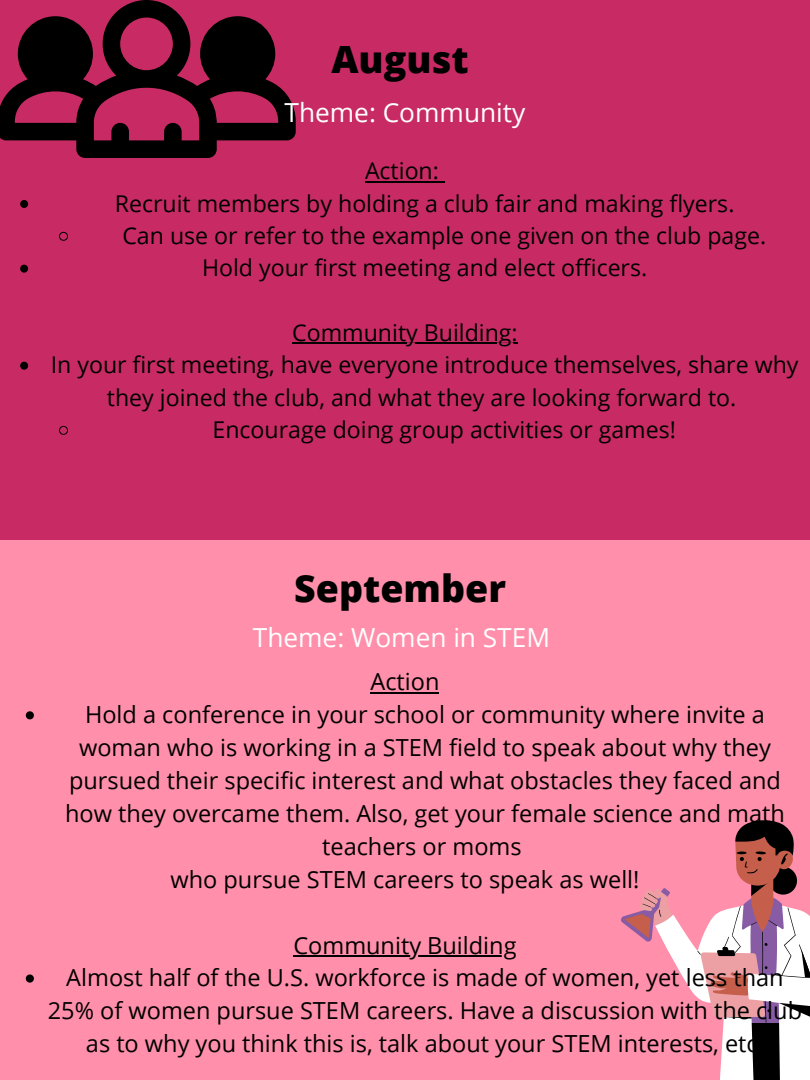
<style>
.page{position:relative;width:810px;height:1080px;background:#c82b64}
.page>*{position:absolute;margin:0;border:0;box-sizing:border-box;transform-origin:0 0}
.t1{font:800 37.5px "Open Sans";color:#000}
.t2{font:26.25px "Open Sans";color:#fff}
.t3{font:23.5px/32.9px "Open Sans";color:#000;text-align:center}
.t4{font:23.12px/32.4px "Open Sans";color:#000;text-align:center}
</style>
<div class="page">
<div style="left:0;top:540px;width:810px;height:540px;background:#ff8faa"></div>
<svg style="left:621px;top:820px;width:189px;height:260px"></svg>
<svg style="left:0;top:0;width:296px;height:158px"></svg>
<svg style="left:20px;top:200px;width:8px;height:8px"></svg>
<svg style="left:59px;top:232px;width:9px;height:9px"></svg>
<svg style="left:20px;top:265px;width:8px;height:8px"></svg>
<svg style="left:20px;top:362px;width:8px;height:8px"></svg>
<svg style="left:59px;top:426px;width:9px;height:9px"></svg>
<hr style="left:365px;top:181px;width:74px;height:2px;background:#000">
<svg style="left:439px;top:181px;width:6px;height:2px"></svg>
<hr style="left:292px;top:342px;width:226px;height:2px;background:#000">
<svg style="left:26px;top:711px;width:8px;height:8px"></svg>
<svg style="left:26px;top:975px;width:8px;height:8px"></svg>
<hr style="left:371px;top:692px;width:68px;height:2px;background:#000">
<hr style="left:293px;top:955px;width:224px;height:2px;background:#000">
<p class="t1" style="left:331px;top:33px;width:139px">August</p>
<p class="t2" style="left:285px;top:94px;width:242px">Theme: Community</p>
<p class="t4" style="left:365px;top:154px;width:75px">Action:</p>
<p class="t4" style="left:115px;top:187px;width:621px">Recruit members by holding a club fair and making flyers.</p>
<p class="t4" style="left:122px;top:219px;width:645px">Can use or refer to the example one given on the club page.</p>
<p class="t4" style="left:202px;top:251px;width:447px">Hold your first meeting and elect officers.</p>
<p class="t4" style="left:292px;top:316px;width:227px">Community Building:</p>
<p class="t4" style="left:51px;top:348px;width:749px">In your first meeting, have everyone introduce themselves, share why they joined the club, and what they are looking forward to.</p>
<p class="t4" style="left:213px;top:413px;width:465px">Encourage doing group activities or games!</p>
<p class="t1" style="left:294px;top:561px;width:213px">September</p>
<p class="t2" style="left:253px;top:619px;width:299px">Theme: Women in STEM</p>
<p class="t3" style="left:371px;top:665px;width:70px">Action</p>
<p class="t3" style="left:65px;top:698px;width:721px">Hold a conference in your school or community where invite a woman who is working in a STEM field to speak about why they pursued their specific interest and what obstacles they faced and how they overcame them. Also, get your female science and math teachers or moms</p>
<p class="t3" style="left:170px;top:862px;width:471px">who pursue STEM careers to speak as well!</p>
<p class="t3" style="left:293px;top:928px;width:225px">Community Building</p>
<p class="t3" style="left:48px;top:961px;width:756px">Almost half of the U.S. workforce is made of women, yet less than<br>25% of women pursue STEM careers. Have a discussion with the club as to why you think this is, talk about your STEM interests, etc.</p>
</div>
